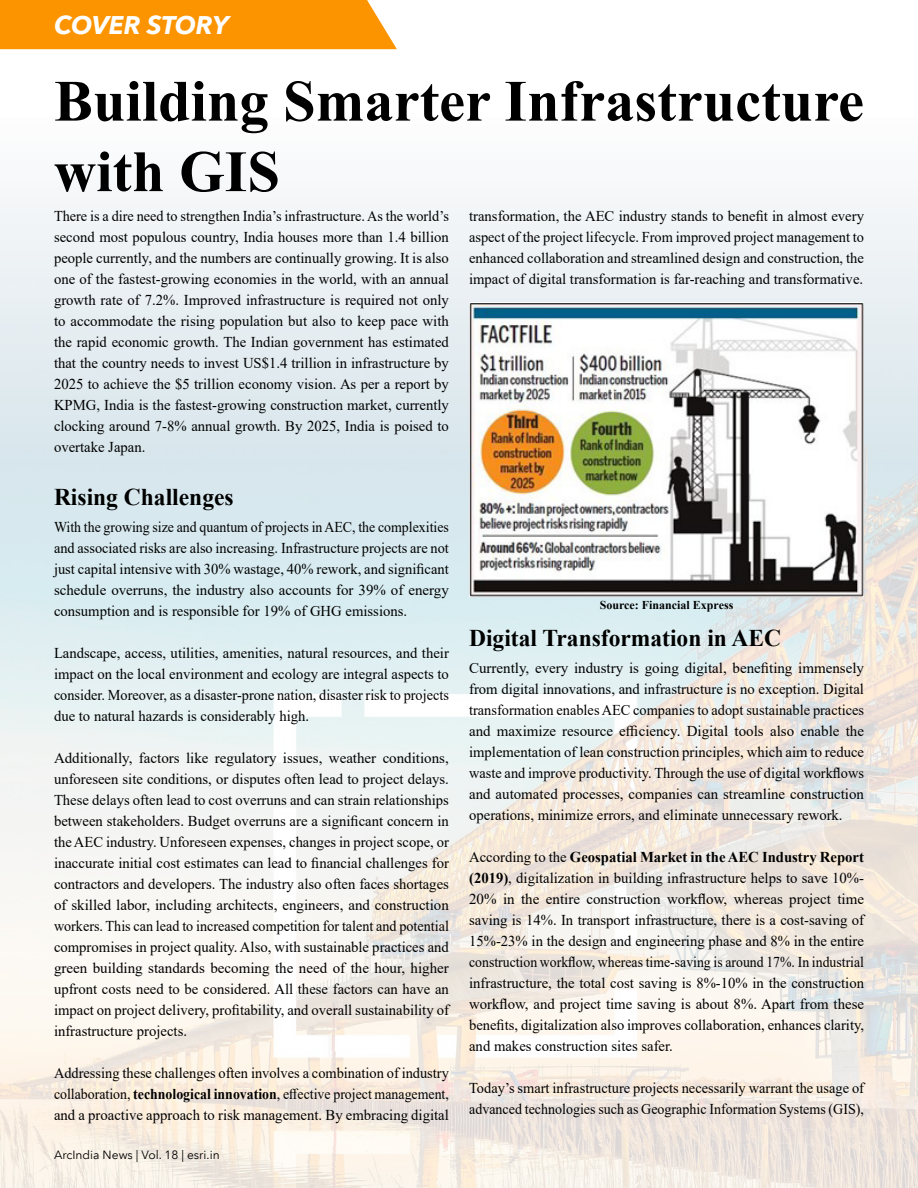
<style>
.page{position:relative;width:918px;height:1188px;background:#fff}
.page>*{position:absolute;margin:0;border:0;box-sizing:border-box;transform-origin:0 0}
.t1{font:700 58.5px/70.5px "Times New Roman";color:#000}
.t2{font:italic 700 25.5px "Avenir Next LT Pro";letter-spacing:-.005em;color:#fff}
.t3{font:700 24px "Times New Roman";color:#000}
.t4{font:15px/21px "Times New Roman";color:#000;text-align:justify}
.t5{font:15px/21px "Times New Roman";color:#000;text-align:justify;scale:.95 1}
.t6{font:15px/21px "Times New Roman";color:#000;text-align:justify;scale:.96 1}
.t7{font:15px/21px "Times New Roman";color:#000;text-align:justify;scale:.92 1}
.t8{font:12px "Avenir Next LT Pro";color:#000}
.t9{font:700 12px "Times New Roman";color:#000}
.s1{font-weight:700}
</style>
<div class="page">
<img style="left:0;top:197px;width:918px;height:991px">
<div style="left:0;top:0;width:397px;height:49px;background:#fc9400"></div>
<img style="left:469px;top:303px;width:395px;height:293px">
<h2 class="t2" style="left:54px;top:9px;width:176px">COVER STORY</h2>
<h1 class="t1" style="left:54px;top:64px;width:811px">Building Smarter Infrastructure with GIS</h1>
<p class="t5" style="left:54px;top:205px;width:417px">There is a dire need to strengthen India’s infrastructure. As the world’s second most populous country, India houses more than 1.4 billion people currently, and the numbers are continually growing. It is also one of the fastest-growing economies in the world, with an annual growth rate of 7.2%. Improved infrastructure is required not only to accommodate the rising population but also to keep pace with the rapid economic growth. The Indian government has estimated that the country needs to invest US$1.4 trillion in infrastructure by 2025 to achieve the $5 trillion economy vision. As per a report by KPMG, India is the fastest-growing construction market, currently clocking around 7-8% annual growth. By 2025, India is poised to overtake Japan.</p>
<h3 class="t3" style="left:54px;top:479px;width:181px">Rising Challenges</h3>
<p class="t7" style="left:54px;top:516px;width:431px">With the growing size and quantum of projects in AEC, the complexities and associated risks are also increasing. Infrastructure projects are not just capital intensive with 30% wastage, 40% rework, and significant schedule overruns, the industry also accounts for 39% of energy consumption and is responsible for 19% of GHG emissions.</p>
<p class="t4" style="left:54px;top:642px;width:396px">Landscape, access, utilities, amenities, natural resources, and their impact on the local environment and ecology are integral aspects to consider. Moreover, as a disaster-prone nation, disaster risk to projects due to natural hazards is considerably high.</p>
<p class="t4" style="left:54px;top:747px;width:396px">Additionally, factors like regulatory issues, weather conditions, unforeseen site conditions, or disputes often lead to project delays.<br>These delays often lead to cost overruns and can strain relationships between stakeholders. Budget overruns are a significant concern in the AEC industry. Unforeseen expenses, changes in project scope, or inaccurate initial cost estimates can lead to financial challenges for contractors and developers. The industry also often faces shortages of skilled labor, including architects, engineers, and construction workers. This can lead to increased competition for talent and potential compromises in project quality. Also, with sustainable practices and green building standards becoming the need of the hour, higher upfront costs need to be considered. All these factors can have an impact on project delivery, profitability, and overall sustainability of infrastructure projects.</p>
<p class="t6" style="left:54px;top:1062px;width:413px">Addressing these challenges often involves a combination of industry collaboration, <span class="s1">technological innovation</span>, effective project management, and a proactive approach to risk management. By embracing digital</p>
<p class="t4" style="left:469px;top:205px;width:396px">transformation, the AEC industry stands to benefit in almost every aspect of the project lifecycle. From improved project management to enhanced collaboration and streamlined design and construction, the impact of digital transformation is far-reaching and transformative.</p>
<p class="t9" style="left:600px;top:596px;width:135px">Source: Financial Express</p>
<h3 class="t3" style="left:469px;top:620px;width:314px">Digital Transformation in AEC</h3>
<p class="t4" style="left:469px;top:657px;width:396px">Currently, every industry is going digital, benefiting immensely from digital innovations, and infrastructure is no exception. Digital transformation enables AEC companies to adopt sustainable practices and maximize resource efficiency. Digital tools also enable the implementation of lean construction principles, which aim to reduce waste and improve productivity. Through the use of digital workflows and automated processes, companies can streamline construction operations, minimize errors, and eliminate unnecessary rework.</p>
<p class="t4" style="left:469px;top:846px;width:396px">According to the <span class="s1">Geospatial Market in the AEC Industry Report (2019)</span>, digitalization in building infrastructure helps to save 10%- 20% in the entire construction workflow, whereas project time saving is 14%. In transport infrastructure, there is a cost-saving of 15%-23% in the design and engineering phase and 8% in the entire construction workflow, whereas time-saving is around 17%. In industrial infrastructure, the total cost saving is 8%-10% in the construction workflow, and project time saving is about 8%. Apart from these benefits, digitalization also improves collaboration, enhances clarity, and makes construction sites safer.</p>
<p class="t6" style="left:469px;top:1077px;width:413px">Today’s smart infrastructure projects necessarily warrant the usage of advanced technologies such as Geographic Information Systems (GIS),</p>
<p class="t8" style="left:54px;top:1147px;width:167px">ArcIndia News | Vol. 18 | esri.in</p>
</div>
